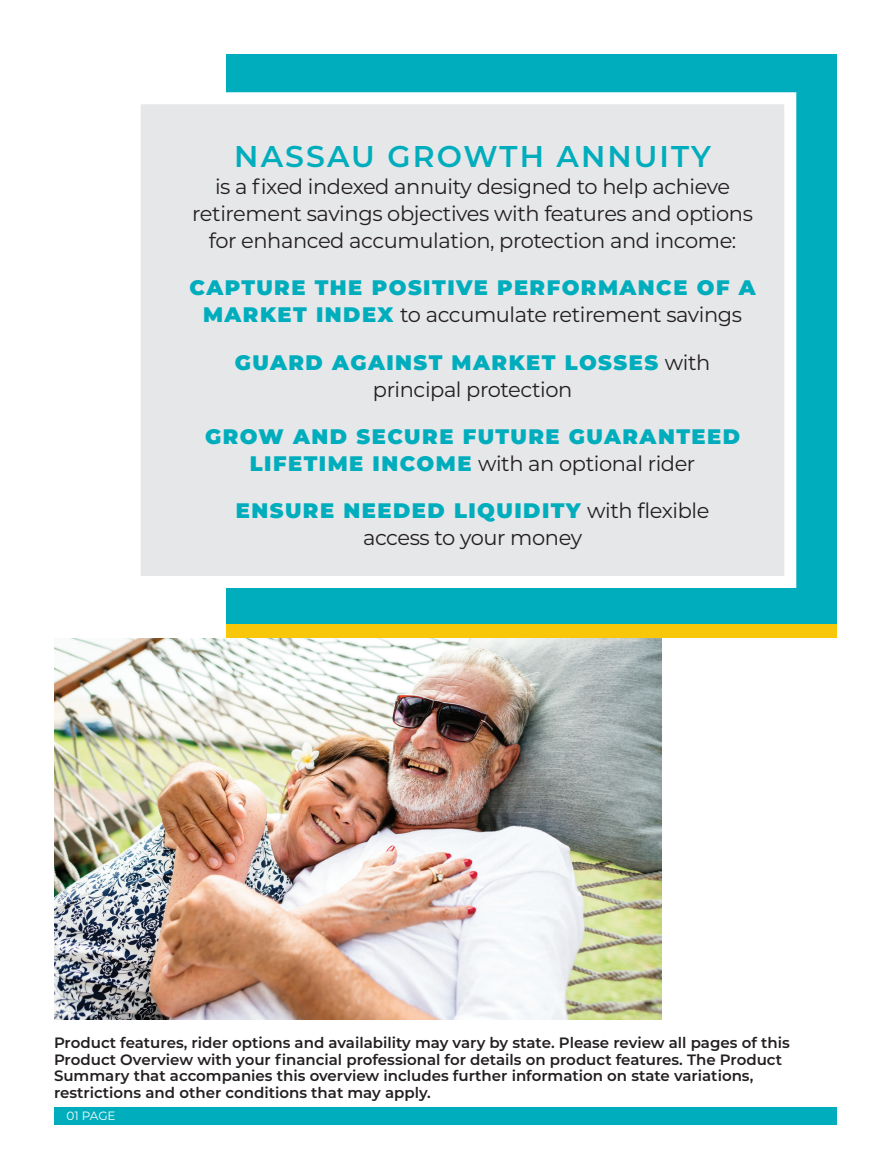
<style>
.page{position:relative;width:891px;height:1161px;background:#fff}
.page>*{position:absolute;margin:0;border:0;box-sizing:border-box;transform-origin:0 0}
._20_24_Montserrat_Se{font:600 30px "Montserrat";letter-spacing:.07em;color:#00adbc}
._14_18_Montserrat_re{font:21px/27px "Montserrat";letter-spacing:-.02em;color:#231f20;text-align:center}
.t1{font:900 21px/27px "Montserrat";letter-spacing:.07em;color:#00adbc;text-align:center}
.t2{font:600 15px/16.5px "Montserrat";color:#231f20}
.t3{font:12px "Montserrat";letter-spacing:-.005em;color:#fff}
.s1{font-weight:400;color:#231f20}
.s2{font-weight:900;color:#00adbc}
</style>
<div class="page">
<div style="left:54px;top:1107px;width:783px;height:18px;background:#00adbc"></div>
<img style="left:54px;top:638px;width:608px;height:381px">
<div style="left:227px;top:54px;width:610px;height:570px;background:#00adbc"></div>
<div style="left:135px;top:98px;width:655px;height:484px;background:#e6e7e9"></div>
<div style="left:129px;top:92px;width:667px;height:496px;border:12px solid #fff"></div>
<div style="left:227px;top:624px;width:610px;height:14px;background:#f9c709"></div>
<p class="_20_24_Montserrat_Se" style="left:234px;top:135px;width:478px">NASSAU GROWTH ANNUITY</p>
<p class="_14_18_Montserrat_re" style="left:192px;top:172px;width:562px">is a fixed indexed annuity designed to help achieve retirement savings objectives with features and options for enhanced accumulation, protection and income:</p>
<p class="t1" style="left:190px;top:273px;width:568px">CAPTURE THE POSITIVE PERFORMANCE OF A<br>MARKET INDEX <span class="s1">to accumulate retirement savings</span></p>
<p class="t1" style="left:235px;top:347px;width:477px">GUARD AGAINST MARKET LOSSES <span class="s1">with principal protection</span></p>
<p class="t1" style="left:205px;top:422px;width:536px">GROW AND SECURE FUTURE GUARANTEED<br>LIFETIME INCOME <span class="s1">with an optional rider</span></p>
<p class="_14_18_Montserrat_re" style="left:236px;top:496px;width:475px"><span class="s2">ENSURE NEEDED LIQUIDITY</span> with flexible access to your money</p>
<p class="t2" style="left:54px;top:1034px;width:737px">Product features, rider options and availability may vary by state. Please review all pages of this Product Overview with your financial professional for details on product features. The Product Summary that accompanies this overview includes further information on state variations, restrictions and other conditions that may apply.</p>
<p class="t3" style="left:66px;top:1108px;width:51px">01 PAGE</p>
</div>
